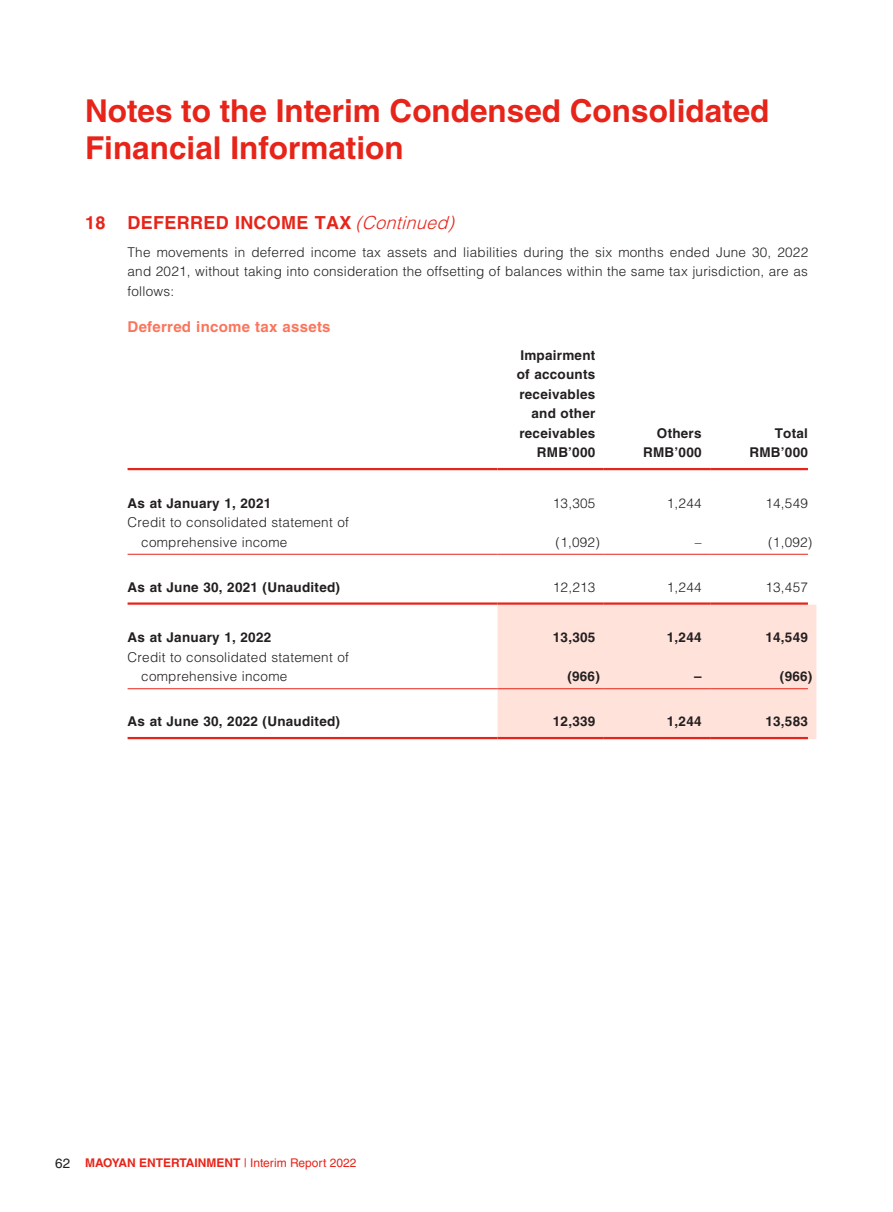
<style>
.page{position:relative;width:893px;height:1212px;background:#fff}
.page>*{position:absolute;margin:0;border:0;box-sizing:border-box;transform-origin:0 0}
.t1{font:700 31.5px/37.8px "Helvetica LT Std";color:#e72419}
.t2{font:700 18px "Helvetica LT Std";letter-spacing:.02em;color:#e72419}
.t3{font:700 15px "Helvetica LT Std";letter-spacing:.02em;color:#fb755b}
.t4{font:300 13.5px/19.5px "Helvetica LT Std";letter-spacing:.02em;color:#231f20}
.t5{font:700 13.5px/19.5px "Helvetica LT Std";letter-spacing:.02em;color:#231f20;text-align:right}
.t6{font:700 12px "Helvetica LT Std";color:#e72419}
.s1{font-weight:300;font-style:italic}
.s2{font-weight:400;font-size:13.5px;color:#231f20}
.s3{font-weight:400}
</style>
<div class="page">
<div style="left:497px;top:605px;width:319px;height:134px;background:#ffe2da"></div>
<hr style="left:128px;top:468px;width:369px;height:2px;background:#e72419">
<hr style="left:497px;top:468px;width:107px;height:2px;background:#e72419">
<hr style="left:604px;top:468px;width:106px;height:2px;background:#e72419">
<hr style="left:710px;top:468px;width:98px;height:2px;background:#e72419">
<hr style="left:128px;top:554px;width:369px;height:1px;background:#e72419">
<hr style="left:497px;top:554px;width:107px;height:1px;background:#e72419">
<hr style="left:604px;top:554px;width:106px;height:1px;background:#e72419">
<hr style="left:710px;top:554px;width:98px;height:1px;background:#e72419">
<hr style="left:128px;top:602px;width:369px;height:3px;background:#e72419">
<hr style="left:497px;top:602px;width:107px;height:3px;background:#e72419">
<hr style="left:604px;top:602px;width:106px;height:3px;background:#e72419">
<hr style="left:710px;top:602px;width:98px;height:3px;background:#e72419">
<hr style="left:128px;top:688px;width:369px;height:1px;background:#e72419">
<hr style="left:497px;top:688px;width:107px;height:1px;background:#e72419">
<hr style="left:604px;top:688px;width:106px;height:1px;background:#e72419">
<hr style="left:710px;top:688px;width:98px;height:1px;background:#e72419">
<hr style="left:128px;top:737px;width:369px;height:2px;background:#e72419">
<hr style="left:497px;top:737px;width:107px;height:2px;background:#e72419">
<hr style="left:604px;top:737px;width:106px;height:2px;background:#e72419">
<hr style="left:710px;top:737px;width:98px;height:2px;background:#e72419">
<h1 class="t1" style="left:85px;top:91px;width:686px">Notes to the Interim Condensed Consolidated<br>Financial Information</h1>
<h2 class="t2" style="left:85px;top:211px;width:376px">18 DEFERRED INCOME TAX <span class="s1">(Continued)</span></h2>
<p class="t4" style="left:128px;top:242px;width:682px;text-align:justify">The movements in deferred income tax assets and liabilities during the six months ended June 30, 2022 and 2021, without taking into consideration the offsetting of balances within the same tax jurisdiction, are as follows:</p>
<p class="t3" style="left:128px;top:317px;width:205px">Deferred income tax assets</p>
<p class="t5" style="left:517px;top:345px;width:80px">Impairment of accounts receivables and other receivables</p>
<p class="t5" style="left:657px;top:423px;width:46px">Others</p>
<p class="t5" style="left:775px;top:423px;width:35px">Total</p>
<p class="t5" style="left:537px;top:443px;width:60px">RMB’000</p>
<p class="t5" style="left:643px;top:443px;width:60px">RMB’000</p>
<p class="t5" style="left:749px;top:443px;width:60px">RMB’000</p>
<p class="t5" style="left:128px;top:493px;width:145px">As at January 1, 2021</p>
<p class="t4" style="left:553px;top:493px;width:44px">13,305</p>
<p class="t4" style="left:667px;top:493px;width:36px">1,244</p>
<p class="t4" style="left:765px;top:493px;width:44px">14,549</p>
<p class="t4" style="left:141px;top:512px;width:209px;text-indent:-14px">Credit to consolidated statement of comprehensive income</p>
<p class="t4" style="left:556px;top:532px;width:46px">(1,092)</p>
<p class="t4" style="left:695px;top:532px;width:8px">–</p>
<p class="t4" style="left:768px;top:532px;width:46px">(1,092)</p>
<p class="t5" style="left:128px;top:577px;width:214px">As at June 30, 2021 (Unaudited)</p>
<p class="t4" style="left:553px;top:577px;width:44px">12,213</p>
<p class="t4" style="left:667px;top:577px;width:36px">1,244</p>
<p class="t4" style="left:765px;top:577px;width:44px">13,457</p>
<p class="t5" style="left:128px;top:627px;width:145px">As at January 1, 2022</p>
<p class="t5" style="left:553px;top:627px;width:44px">13,305</p>
<p class="t5" style="left:667px;top:627px;width:36px">1,244</p>
<p class="t5" style="left:765px;top:627px;width:44px">14,549</p>
<p class="t4" style="left:141px;top:647px;width:209px;text-indent:-14px">Credit to consolidated statement of comprehensive income</p>
<p class="t5" style="left:567px;top:666px;width:34px">(966)</p>
<p class="t5" style="left:694px;top:666px;width:9px">–</p>
<p class="t5" style="left:780px;top:666px;width:34px">(966)</p>
<p class="t5" style="left:128px;top:712px;width:214px">As at June 30, 2022 (Unaudited)</p>
<p class="t5" style="left:553px;top:712px;width:44px">12,339</p>
<p class="t5" style="left:667px;top:712px;width:36px">1,244</p>
<p class="t5" style="left:765px;top:712px;width:44px">13,583</p>
<p class="t6" style="left:55px;top:1155px;width:303px"><span class="s2">62</span> MAOYAN ENTERTAINMENT <span class="s3">| Interim Report 2022</span></p>
</div>
